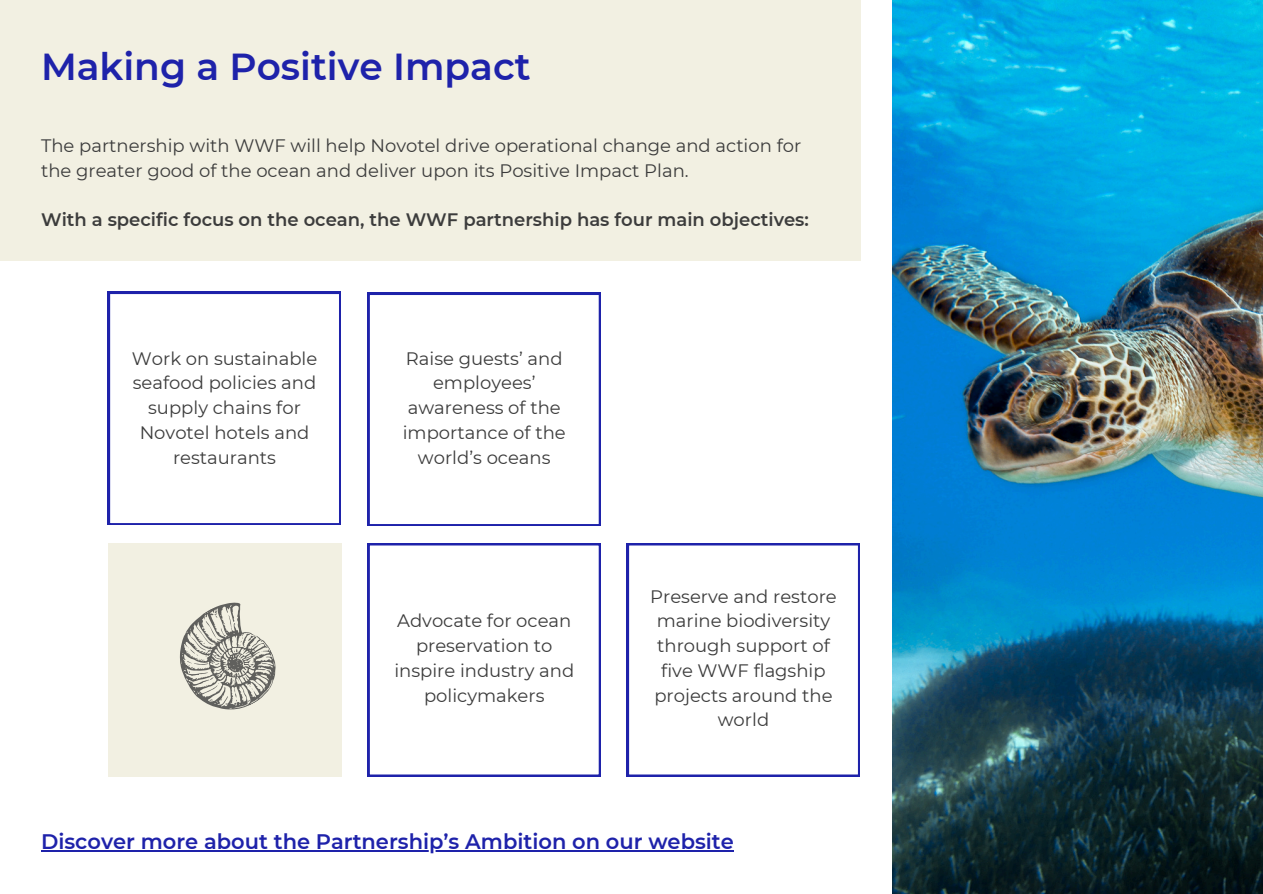
<style>
.page{position:relative;width:1263px;height:894px;background:#fff}
.page>*{position:absolute;margin:0;border:0;box-sizing:border-box;transform-origin:0 0}
.t1{font:600 37.5px "Montserrat";color:#1e22aa}
.t2{font:600 21px "Montserrat";color:#1e22aa}
.t3{font:18px/24.8px "Montserrat";color:#3c3c3c;text-align:center}
.t4{font:600 18px "Montserrat";color:#3c3c3c}
</style>
<div class="page">
<img style="left:892px;top:0;width:371px;height:893px">
<div style="left:0;top:0;width:860px;height:261px;background:#f2f0e2"></div>
<svg style="left:108px;top:292px;width:233px;height:232px"></svg>
<svg style="left:627px;top:543px;width:233px;height:233px"></svg>
<svg style="left:368px;top:293px;width:232px;height:232px"></svg>
<svg style="left:368px;top:543px;width:232px;height:233px"></svg>
<div style="left:108px;top:543px;width:233px;height:233px;background:#f2f0e2"></div>
<svg style="left:162px;top:593px;width:127px;height:133px"></svg>
<hr style="left:41px;top:850px;width:693px;height:1px;background:#1e22aa">
<h3 class="t1" style="left:41px;top:43px;width:491px">Making a Positive Impact</h3>
<h1 class="t3" style="left:41px;top:133px;width:762px;text-align:left">The partnership with WWF will help Novotel drive operational change and action for the greater good of the ocean and deliver upon its Positive Impact Plan.</h1>
<p class="t4" style="left:41px;top:209px;width:769px">With a specific focus on the ocean, the WWF partnership has four main objectives:</p>
<p class="t3" style="left:132px;top:345px;width:187px">Work on sustainable seafood policies and supply chains for<br>Novotel hotels and restaurants</p>
<p class="t3" style="left:403px;top:345px;width:164px">Raise guests’ and employees’ awareness of the importance of the world’s oceans</p>
<p class="t3" style="left:394px;top:608px;width:181px">Advocate for ocean preservation to inspire industry and policymakers</p>
<p class="t3" style="left:650px;top:583px;width:188px">Preserve and restore marine biodiversity through support of five WWF flagship projects around the world</p>
<p class="t2" style="left:41px;top:828px;width:694px">Discover more about the Partnership’s Ambition on our website</p>
</div>
